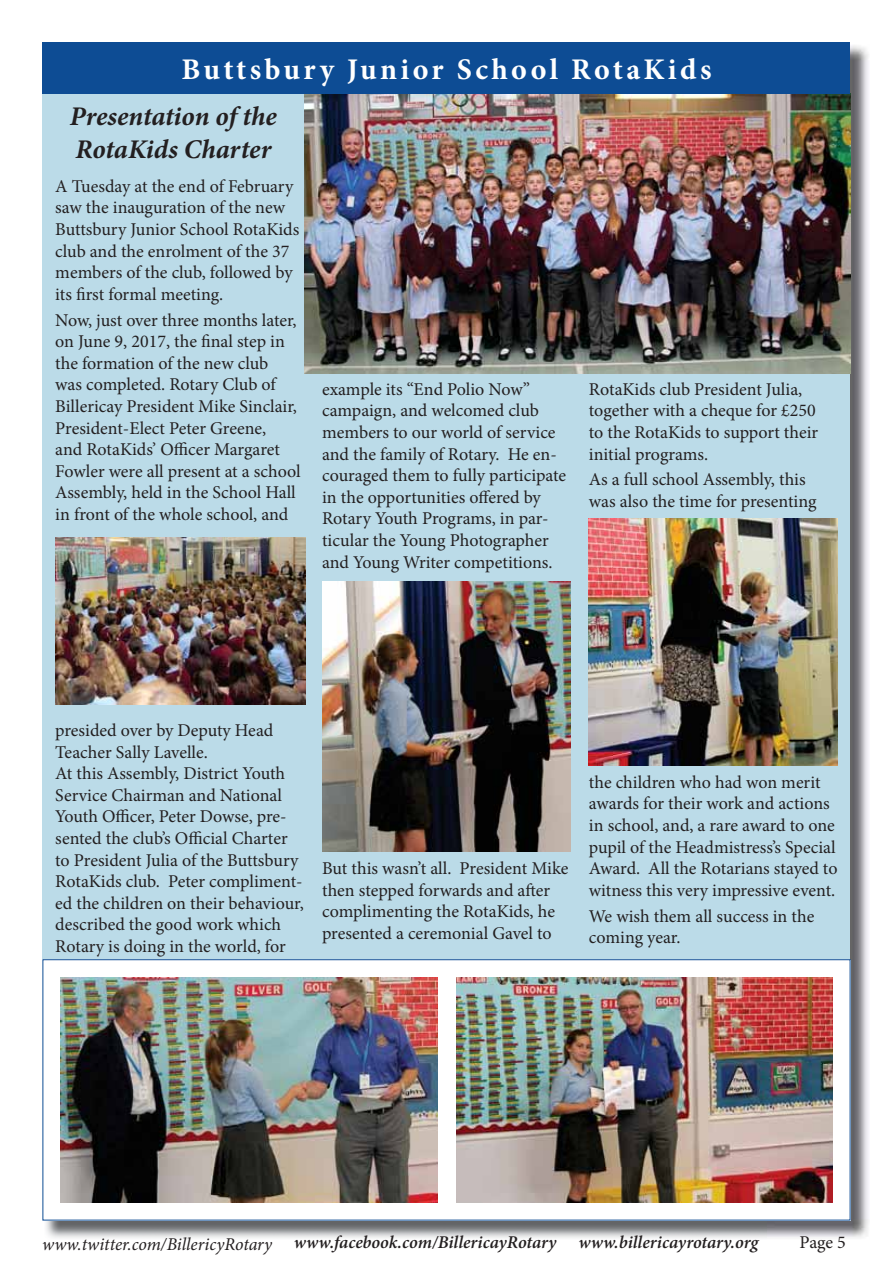
<style>
.page{position:relative;width:893px;height:1263px;background:#fff}
.page>*{position:absolute;margin:0;border:0;box-sizing:border-box;transform-origin:0 0}
.t1{font:700 30px "Minion Pro";letter-spacing:.11em;color:#fff}
.t2{font:italic 700 27px/32.4px "Minion Pro";color:#231f20}
.t3{font:18px/21.6px "Minion Pro";color:#231f20}
.t4{font:italic 600 18px "Minion Pro";color:#231f20}
.s1{font-weight:400}
</style>
<div class="page">
<img style="left:45px;top:45px;width:824px;height:1193px">
<div style="left:43px;top:43px;width:807px;height:1177px;background:#bbdbe8"></div>
<img style="left:55px;top:538px;width:251px;height:167px">
<img style="left:60px;top:976px;width:378px;height:227px">
<img style="left:455px;top:976px;width:378px;height:227px">
<img style="left:322px;top:581px;width:249px;height:270px">
<img style="left:589px;top:518px;width:249px;height:247px">
<img style="left:304px;top:94px;width:546px;height:279px">
<div style="left:43px;top:959px;width:807px;height:17px;background:#fff"></div>
<div style="left:43px;top:1203px;width:807px;height:17px;background:#fff"></div>
<div style="left:43px;top:960px;width:17px;height:260px;background:#fff"></div>
<div style="left:438px;top:960px;width:17px;height:260px;background:#fff"></div>
<div style="left:833px;top:960px;width:17px;height:260px;background:#fff"></div>
<div style="left:43px;top:959px;width:807px;height:261px;border:1px solid #0d4c94"></div>
<div style="left:43px;top:43px;width:807px;height:51px;background:#0d4c94"></div>
<h1 class="t1" style="left:182px;top:58px;width:531px">Buttsbury Junior School RotaKids</h1>
<h2 class="t2" style="left:70px;top:103px;width:209px">Presentation of the<br>RotaKids Charter</h2>
<p class="t3" style="left:55px;top:177px;width:246px">A Tuesday at the end of February saw the inauguration of the new<br>Buttsbury Junior School RotaKids club and the enrolment of the 37 members of the club, followed by its first formal meeting.</p>
<p class="t3" style="left:55px;top:311px;width:247px">Now, just over three months later, on June 9, 2017, the final step in the formation of the new club<br>was completed. Rotary Club of<br>Billericay President Mike Sinclair,<br>President-Elect Peter Greene,<br>and RotaKids’ Officer Margaret<br>Fowler were all present at a school<br>Assembly, held in the School Hall in front of the whole school, and</p>
<p class="t3" style="left:322px;top:380px;width:245px">example its “End Polio Now” campaign, and welcomed club members to our world of service and the family of Rotary. He en&shy;couraged them to fully participate in the opportunities offered by<br>Rotary Youth Programs, in par&shy;ticular the Young Photographer and Young Writer competitions.</p>
<p class="t3" style="left:589px;top:380px;width:231px">RotaKids club President Julia, together with a cheque for £250 to the RotaKids to support their initial programs.</p>
<p class="t3" style="left:589px;top:470px;width:229px">As a full school Assembly, this was also the time for presenting</p>
<p class="t3" style="left:55px;top:721px;width:250px">presided over by Deputy Head<br>Teacher Sally Lavelle.<br>At this Assembly, District Youth<br>Service Chairman and National<br>Youth Officer, Peter Dowse, pre&shy;sented the club’s Official Charter to President Julia of the Buttsbury<br>RotaKids club. Peter compliment&shy;ed the children on their behaviour, described the good work which<br>Rotary is doing in the world, for</p>
<p class="t3" style="left:322px;top:859px;width:248px">But this wasn’t all. President Mike then stepped forwards and after complimenting the RotaKids, he presented a ceremonial Gavel to</p>
<p class="t3" style="left:589px;top:773px;width:250px">the children who had won merit awards for their work and actions in school, and, a rare award to one pupil of the Headmistress’s Special Award. All the Rotarians stayed to witness this very impressive event.</p>
<p class="t3" style="left:589px;top:907px;width:227px">We wish them all success in the coming year.</p>
<p class="t4" style="left:42px;top:1235px;width:718px"><span class="s1">www.twitter.com/BillericyRotary</span> www.facebook.com/BillericayRotary www.billericayrotary.org</p>
<p class="t3" style="left:800px;top:1233px;width:48px">Page 5</p>
</div>
